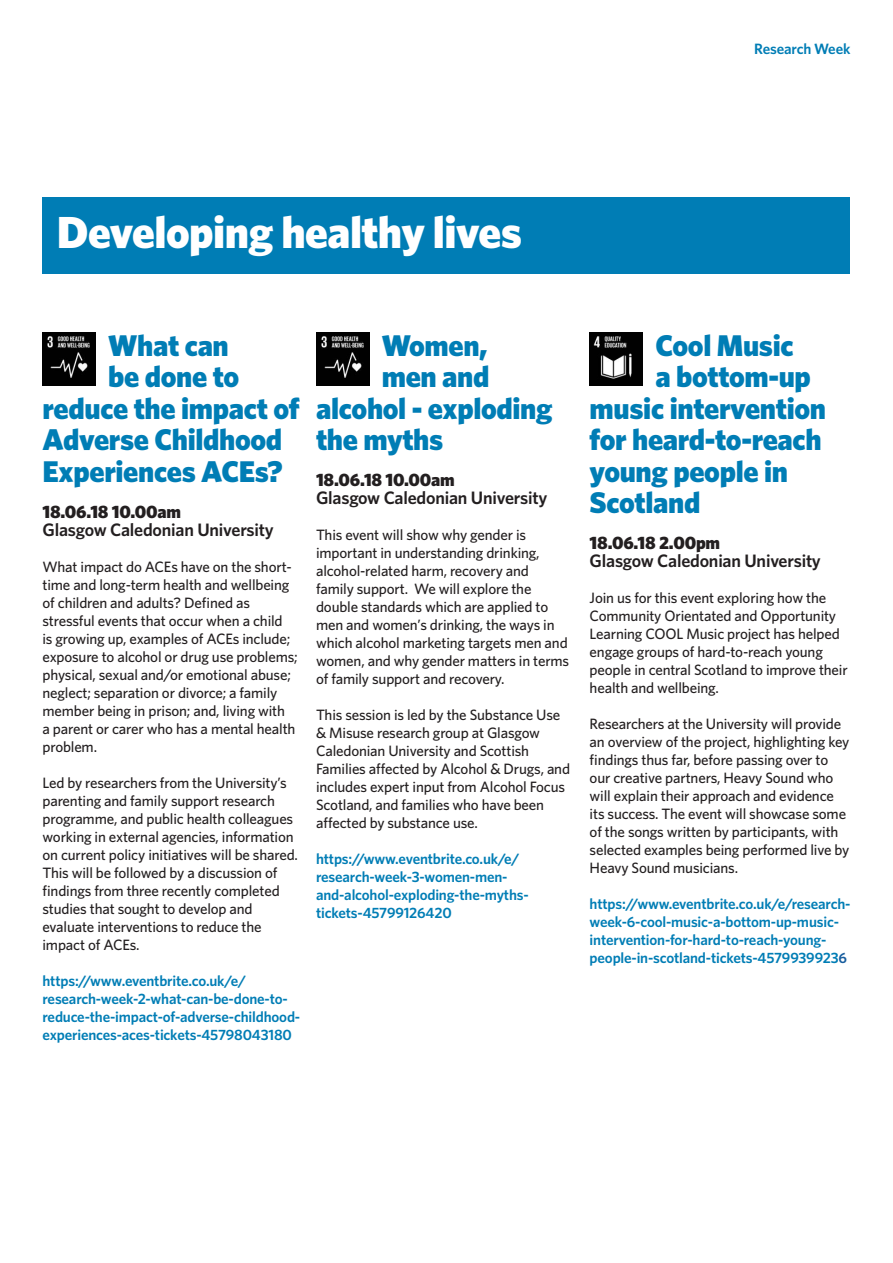
<style>
.page{position:relative;width:893px;height:1263px;background:#fff}
.page>*{position:absolute;margin:0;border:0;box-sizing:border-box;transform-origin:0 0}
.t1{font:900 45px "Whitney";letter-spacing:-.01em;color:#fff}
.t2{font:900 30px/31.5px "Whitney";letter-spacing:-.01em;color:#007db5;text-align:center}
.t3{font:600 18px "Whitney";letter-spacing:-.01em;color:#231f20}
.t4{font:900 18px "Whitney";letter-spacing:-.01em;color:#231f20}
.t5{font:500 15px/18px "Whitney";letter-spacing:-.01em;color:#231f20}
.BIG_SUB{font:600 15px/18px "Whitney";letter-spacing:-.01em;color:#007db5}
.s1{color:#175d9e}
</style>
<div class="page">
<div style="left:43px;top:197px;width:807px;height:76px;background:#007db5"></div>
<img style="left:43px;top:333px;width:52px;height:53px">
<img style="left:316px;top:333px;width:53px;height:53px">
<img style="left:590px;top:333px;width:53px;height:53px">
<p class="BIG_SUB" style="left:754px;top:39px;width:98px">Research Week</p>
<p class="t1" style="left:57px;top:202px;width:467px">Developing healthy lives</p>
<p class="t2" style="left:43px;top:329px;width:258px">What can<br>be done to<br>reduce the impact of<br>Adverse Childhood<br>Experiences ACEs?</p>
<p class="t4" style="left:43px;top:499px;width:140px">18.06.18 10.00am</p>
<p class="t3" style="left:43px;top:517px;width:233px">Glasgow Caledonian University</p>
<p class="t5" style="left:43px;top:557px;width:257px">What impact do ACEs have on the short&shy;time and long-term health and wellbeing of children and adults? Defined as stressful events that occur when a child<br>is growing up, examples of ACEs include; exposure to alcohol or drug use problems; physical, sexual and/or emotional abuse; neglect; separation or divorce; a family member being in prison; and, living with<br>a parent or carer who has a mental health problem.</p>
<p class="t5" style="left:43px;top:773px;width:257px">Led by researchers from the University’s parenting and family support research programme, and public health colleagues working in external agencies, information on current policy initiatives will be shared.<br>This will be followed by a discussion of findings from three recently completed studies that sought to develop and evaluate interventions to reduce the impact of ACEs.</p>
<p class="BIG_SUB" style="left:43px;top:971px;width:259px">https://www.eventbrite.co.uk/e/ research-week-2-what-can-be-done-to&shy;reduce-the-impact-of-adverse-childhood&shy;experiences-aces-tickets-45798043180</p>
<p class="t2" style="left:382px;top:329px;width:107px">Women,</p>
<p class="t2" style="left:316px;top:360px;width:238px;text-align:left;text-indent:66px">men and alcohol - exploding the myths</p>
<p class="t4" style="left:316px;top:468px;width:140px">18.06.18 10.00am</p>
<p class="t3" style="left:316px;top:486px;width:233px">Glasgow Caledonian University</p>
<p class="t5" style="left:316px;top:526px;width:255px">This event will show why gender is important in understanding drinking, alcohol-related harm, recovery and family support. We will explore the double standards which are applied to men and women’s drinking, the ways in which alcohol marketing targets men and women, and why gender matters in terms of family support and recovery.</p>
<p class="t5" style="left:316px;top:706px;width:256px">This session is led by the Substance Use &amp; Misuse research group at Glasgow Caledonian University and Scottish Families affected by Alcohol &amp; Drugs, and includes expert input from Alcohol Focus Scotland, and families who have been affected by substance use.</p>
<p class="BIG_SUB" style="left:316px;top:849px;width:214px">https://www.eventbrite.co.uk/e/ research-week-3-women-men&shy;and-alcohol-exploding-the-myths&shy;tickets-45799126420</p>
<p class="t2" style="left:655px;top:329px;width:140px">Cool Music</p>
<p class="t2" style="left:655px;top:360px;width:157px">a bottom-up</p>
<p class="t2" style="left:590px;top:392px;width:238px">music intervention</p>
<p class="t2" style="left:590px;top:423px;width:234px">for heard-to-reach</p>
<p class="t2" style="left:590px;top:455px;width:200px">young people in</p>
<p class="t2" style="left:590px;top:486px;width:112px">Scotland</p>
<p class="t4" style="left:590px;top:531px;width:132px">18.06.18 2.00pm</p>
<p class="t3" style="left:590px;top:549px;width:233px">Glasgow Caledonian University</p>
<p class="t5" style="left:590px;top:589px;width:260px">Join us for this event exploring how the Community Orientated and Opportunity Learning COOL Music project has helped engage groups of hard-to-reach young people in central Scotland to improve their health and wellbeing.</p>
<p class="t5" style="left:590px;top:715px;width:261px">Researchers at the University will provide an overview of the project, highlighting key findings thus far, before passing over to our creative partners, Heavy Sound who will explain their approach and evidence its success. The event will showcase some of the songs written by participants, with selected examples being performed live by Heavy Sound musicians.</p>
<p class="BIG_SUB" style="left:590px;top:894px;width:262px">https://www.eventbrite.co.uk/e/research&shy;week-6-cool-music-a-bottom-up-music&shy;intervention-for-hard-to-reach-young&shy;people-in-scotland-tickets-4579939923<span class="s1">6</span></p>
</div>
